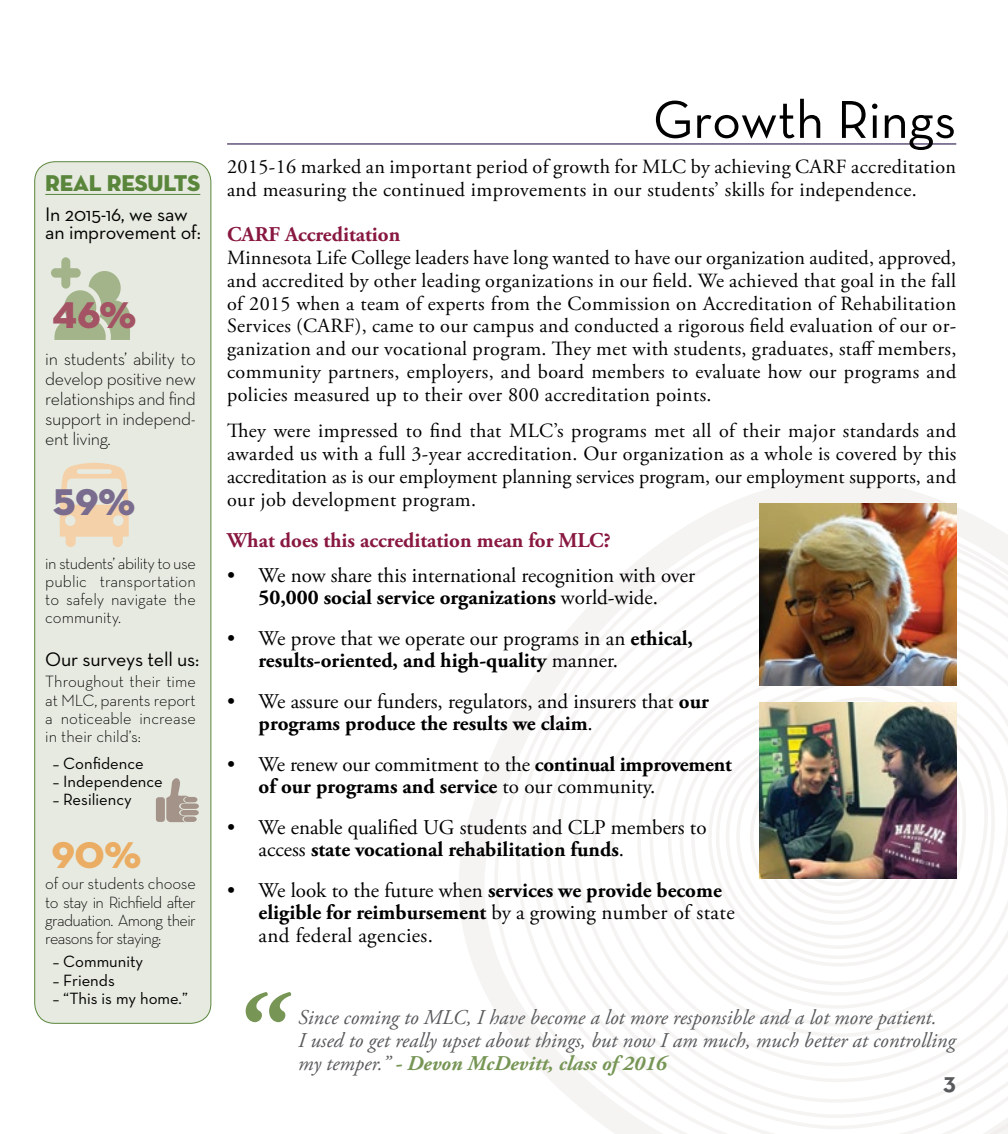
<style>
.page{position:relative;width:1008px;height:1134px;background:#fff}
.page>*{position:absolute;margin:0;border:0;box-sizing:border-box;transform-origin:0 0}
.t1{font:italic 700 108.5px "Adobe Garamond Pro";color:#779656}
.t2{font:54.25px "Neutraface Text";color:#000}
.t3{font:37.98px "Neutraface Display Titling";color:#eaad63}
.t4{font:37.98px "Neutraface Display Titling";color:#a45364}
.t5{font:37.98px "Neutraface Display Titling";color:#796c8e}
.t6{font:700 24.5px "Neutraface Text";color:#58595b}
.t7{font:23.28px "Neutraface Display Titling";letter-spacing:-.01em;color:#5a863c}
.t8{font:21px/22.8px "Adobe Garamond Pro";color:#000}
.t9{font:italic 21px/22.8px "Adobe Garamond Pro";color:#58595b}
.t10{font:21px/22.8px "Adobe Garamond Pro";letter-spacing:.02em;color:#000}
.t11{font:700 21px/22.8px "Adobe Garamond Pro";color:#000}
.t12{font:700 21px "Adobe Garamond Pro";color:#891841}
.t13{font:italic 700 21px "Adobe Garamond Pro";color:#779656}
.t14{font:20.12px/22.8px "Adobe Garamond Pro";letter-spacing:.02em;color:#000;text-align:justify}
.t15{font:19.95px/18.4px "Neutraface Text";letter-spacing:-.01em;color:#000}
.t16{font:300 18.2px/19.9px "Neutraface Text";letter-spacing:-.02em;color:#000;text-align:justify}
.t17{font:300 16.62px/18.4px "Neutraface Text";letter-spacing:-.005em;color:#000;text-align:justify}
.t18{font:16.62px "Neutraface Text";color:#000}
.s1{font-weight:700}
.s2{font-weight:400}
.s3{font-weight:400;color:#58595b}
</style>
<div class="page">
<svg style="left:459px;top:479px;width:507px;height:508px"></svg>
<svg style="left:483px;top:512px;width:495px;height:514px"></svg>
<svg style="left:506px;top:518px;width:502px;height:616px"></svg>
<hr style="left:227px;top:143px;width:729px;height:2px;background:#796c8e">
<img style="left:759px;top:503px;width:197px;height:182px">
<img style="left:759px;top:703px;width:197px;height:175px">
<div style="left:35px;top:162px;width:176px;height:861px;background:#e7eae0;border-radius:20px"></div>
<hr style="left:45px;top:194px;width:155px;height:1px;background:#5a863c">
<svg style="left:34px;top:161px;width:96px;height:658px"></svg>
<div style="left:156px;top:797px;width:9px;height:25px;background:#a39389;border-radius:3px"></div>
<svg style="left:166px;top:778px;width:33px;height:44px"></svg>
<p class="t7" style="left:45px;top:169px;width:157px">REAL RESULTS</p>
<p class="t15" style="left:45px;top:204px;width:157px">In 2015-16, we saw an improvement of:</p>
<h3 class="t4" style="left:52px;top:291px;width:85px">46%</h3>
<p class="t16" style="left:45px;top:349px;width:152px">in students’ ability to develop positive new relationships and find support in independ&shy;ent living.</p>
<h3 class="t5" style="left:53px;top:478px;width:84px">59%</h3>
<p class="t17" style="left:45px;top:553px;width:152px">in students’ ability to use public transportation to safely navigate the community.</p>
<p class="t15" style="left:45px;top:650px;width:156px">Our surveys tell us:</p>
<p class="t17" style="left:45px;top:672px;width:152px">Throughout their time at MLC, parents report a noticeable increase in their child’s:</p>
<p class="t18" style="left:53px;top:753px;width:92px">– Confidence</p>
<p class="t18" style="left:53px;top:771px;width:112px">– Independence</p>
<p class="t18" style="left:53px;top:789px;width:81px">– Resiliency</p>
<h3 class="t3" style="left:52px;top:831px;width:91px">90%</h3>
<p class="t17" style="left:45px;top:874px;width:152px">of our students choose to stay in Richfield after graduation. Among their reasons for staying:</p>
<p class="t18" style="left:53px;top:951px;width:92px">– Community</p>
<p class="t18" style="left:53px;top:970px;width:64px">– Friends</p>
<p class="t18" style="left:53px;top:988px;width:137px">– “This is my home.”</p>
<h2 class="t2" style="left:653px;top:86px;width:305px">Growth Rings</h2>
<p class="t14" style="left:227px;top:156px;width:731px">2015-16 marked an important period of growth for MLC by achieving CARF accreditation and measuring the continued improvements in our students’ skills for independence.</p>
<p class="t12" style="left:227px;top:223px;width:175px">CARF Accreditation</p>
<p class="t14" style="left:227px;top:247px;width:731px">Minnesota Life College leaders have long wanted to have our organization audited, approved, and accredited by other leading organizations in our field. We achieved that goal in the fall of 2015 when a team of experts from the Commission on Accreditation of Rehabilitation Services (CARF), came to our campus and conducted a rigorous field evaluation of our or&shy;ganization and our vocational program. They met with students, graduates, staff members, community partners, employers, and board members to evaluate how our programs and policies measured up to their over 800 accreditation points.</p>
<p class="t14" style="left:227px;top:420px;width:731px">They were impressed to find that MLC’s programs met all of their major standards and awarded us with a full 3-year accreditation. Our organization as a whole is covered by this accreditation as is our employment planning services program, our employment supports, and our job development program.</p>
<p class="t12" style="left:227px;top:528px;width:385px">What does this accreditation mean for MLC?</p>
<p class="t8" style="left:227px;top:564px;width:470px;text-align:center">• We now share this international recognition with over<br><span class="s1">50,000 social service organizations</span> world-wide.</p>
<p class="t8" style="left:259px;top:627px;width:436px;text-indent:-32px">• We prove that we operate our programs in an <span class="s1">ethical, results-oriented, and high-quality</span> manner.</p>
<p class="t8" style="left:259px;top:690px;width:452px;text-indent:-32px">• We assure our funders, regulators, and insurers that <span class="s1">our programs produce the results we claim</span>.</p>
<p class="t11" style="left:259px;top:753px;width:475px;text-indent:-32px"><span class="s2">• We renew our commitment to the</span> continual improvement of our programs and service <span class="s2">to our community.</span></p>
<p class="t8" style="left:259px;top:816px;width:450px;text-indent:-32px">• We enable qualified UG students and CLP members to access <span class="s1">state vocational rehabilitation funds</span>.</p>
<p class="t10" style="left:259px;top:879px;width:478px;text-indent:-32px">• We look to the future when <span class="s1">services we provide become eligible for reimbursement</span> by a growing number of state and federal agencies.</p>
<h1 class="t1" style="left:227px;top:972px;width:54px">“</h1>
<p class="t9" style="left:298px;top:1007px;width:659px">Since coming to MLC, I have become a lot more responsible and a lot more patient.<br>I used to get really upset about things, but now I am much, much better at controlling</p>
<p class="t13" style="left:298px;top:1051px;width:370px"><span class="s3">my temper.”</span> - Devon McDevitt, class of 2016</p>
<p class="t6" style="left:943px;top:1066px;width:14px">3</p>
</div>
